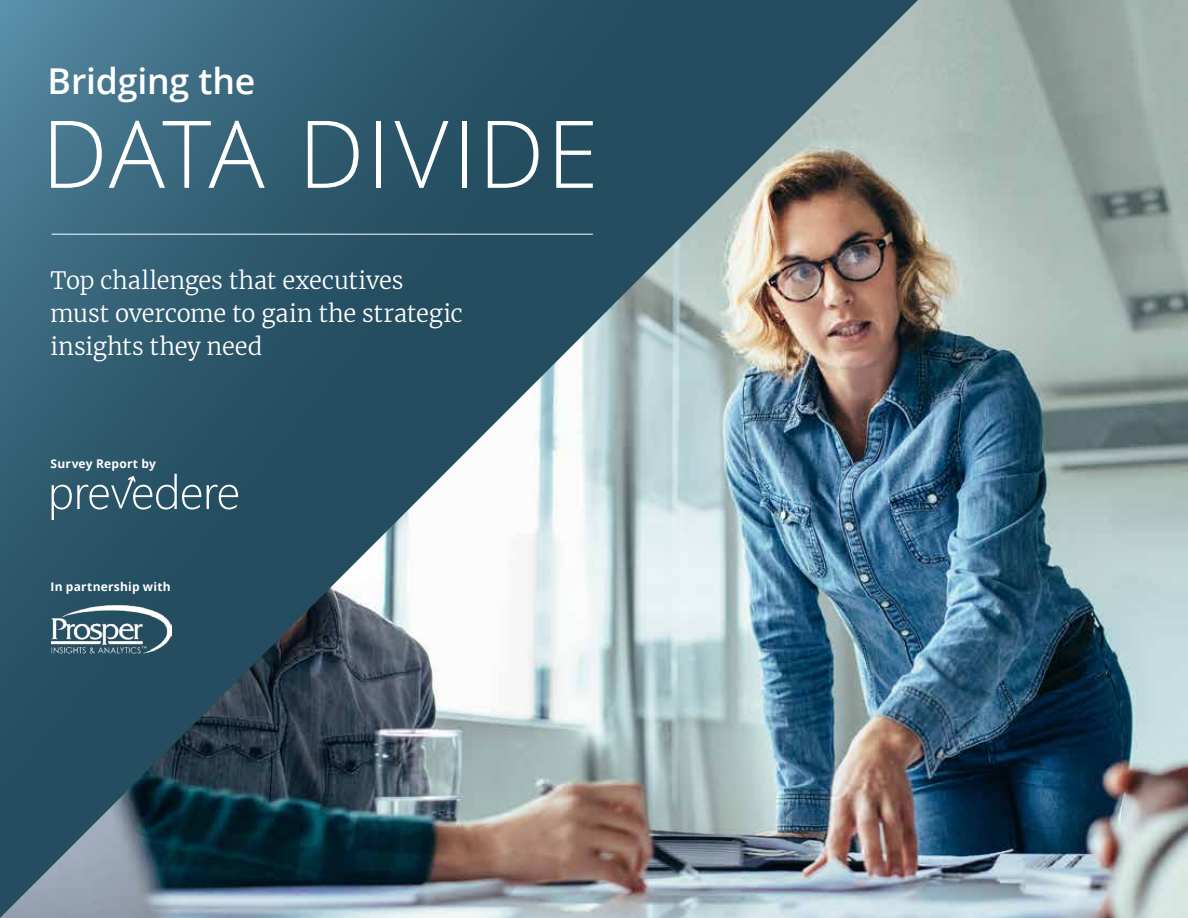
<style>
.page{position:relative;width:1188px;height:918px;background:#fff}
.page>*{position:absolute;margin:0;border:0;box-sizing:border-box;transform-origin:0 0}
.t1{font:300 93.6px "Open Sans";letter-spacing:.025em;color:#fff}
.t2{font:600 35.7px "Open Sans";letter-spacing:-.005em;color:#fff}
.t3{font:300 23.7px/33.2px "Merriweather";letter-spacing:-.005em;color:#fff}
.t4{font:700 12px "Open Sans";letter-spacing:.02em;color:#fff}
</style>
<div class="page">
<img style="left:918px;top:0;width:270px;height:918px">
<img style="left:0;top:0;width:918px;height:918px">
<svg style="left:52px;top:474px;width:186px;height:46px;background:#476b7c"></svg>
<img style="left:52px;top:604px;width:119px;height:50px">
<hr style="left:51px;top:234px;width:542px;height:1px;background:#fff">
<h2 class="t2" style="left:48px;top:56px;width:209px">Bridging the</h2>
<h1 class="t1" style="left:42px;top:90px;width:558px">DATA DIVIDE</h1>
<p class="t3" style="left:51px;top:263px;width:414px">Top challenges that executives must overcome to gain the strategic insights they need</p>
<p class="t4" style="left:51px;top:455px;width:107px">Survey Report by</p>
<p class="t4" style="left:51px;top:578px;width:122px">In partnership with</p>
</div>
